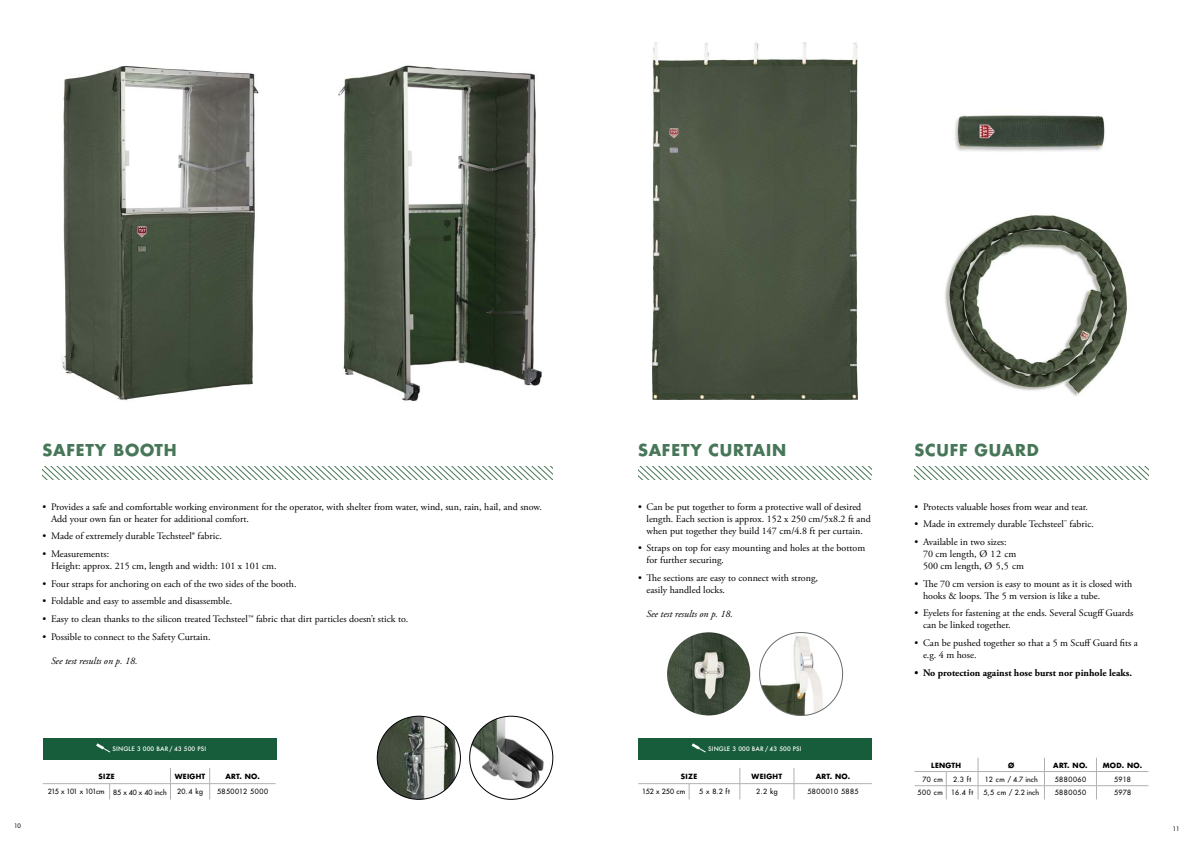
<style>
.page{position:relative;width:1191px;height:842px;background:#fff}
.page>*{position:absolute;margin:0;border:0;box-sizing:border-box;transform-origin:0 0}
.t1{font:700 16px "Futura LT Pro";letter-spacing:.05em;color:#477758}
.t2{font:10px/12px "Adobe Garamond Pro";color:#000}
.t3{font:700 10px "Adobe Garamond Pro";color:#000}
.t4{font:italic 10px "Adobe Garamond Pro";color:#000}
.t5{font:500 7px "Futura LT Pro";letter-spacing:.055em;color:#000}
.t6{font:700 7px "Futura LT Pro";letter-spacing:.04em;color:#000}
.t7{font:500 7px "Futura LT Pro";letter-spacing:-.03em;color:#000}
.t8{font:500 6px "Futura";letter-spacing:.025em;color:#fff}
.t9{font:500 6px "Futura LT Pro";color:#000}
</style>
<div class="page">
<svg style="left:914px;top:467px;width:234px;height:13px"></svg>
<hr style="left:914px;top:771px;width:32px;height:1px;background:#afb1b3">
<hr style="left:946px;top:771px;width:32px;height:1px;background:#afb1b3">
<hr style="left:978px;top:771px;width:66px;height:1px;background:#afb1b3">
<hr style="left:1044px;top:771px;width:52px;height:1px;background:#afb1b3">
<hr style="left:1096px;top:771px;width:52px;height:1px;background:#afb1b3">
<hr style="left:914px;top:785px;width:32px;height:1px;background:#afb1b3">
<hr style="left:946px;top:785px;width:32px;height:1px;background:#afb1b3">
<svg style="left:946px;top:772px;width:1px;height:27px"></svg>
<hr style="left:978px;top:785px;width:66px;height:1px;background:#afb1b3">
<svg style="left:977px;top:758px;width:1px;height:41px"></svg>
<hr style="left:1044px;top:785px;width:52px;height:1px;background:#afb1b3">
<svg style="left:1044px;top:758px;width:1px;height:41px"></svg>
<hr style="left:1096px;top:785px;width:52px;height:1px;background:#afb1b3">
<svg style="left:1096px;top:758px;width:1px;height:41px"></svg>
<img style="left:945px;top:215px;width:182px;height:181px">
<svg style="left:638px;top:467px;width:234px;height:13px"></svg>
<svg style="left:43px;top:467px;width:510px;height:13px"></svg>
<div style="left:638px;top:738px;width:234px;height:21px;background:#175d3b"></div>
<svg style="left:691px;top:743px;width:15px;height:10px"></svg>
<div style="left:43px;top:738px;width:233px;height:21px;background:#175d3b"></div>
<svg style="left:96px;top:743px;width:15px;height:10px"></svg>
<hr style="left:638px;top:783px;width:51px;height:1px;background:#afb1b3">
<hr style="left:689px;top:783px;width:51px;height:1px;background:#afb1b3">
<svg style="left:689px;top:784px;width:1px;height:15px"></svg>
<hr style="left:740px;top:783px;width:54px;height:1px;background:#afb1b3">
<svg style="left:739px;top:768px;width:1px;height:31px"></svg>
<hr style="left:794px;top:783px;width:78px;height:1px;background:#afb1b3">
<svg style="left:793px;top:768px;width:1px;height:31px"></svg>
<hr style="left:43px;top:783px;width:67px;height:1px;background:#afb1b3">
<hr style="left:110px;top:783px;width:60px;height:1px;background:#afb1b3">
<svg style="left:109px;top:784px;width:1px;height:15px"></svg>
<hr style="left:170px;top:783px;width:40px;height:1px;background:#afb1b3">
<svg style="left:170px;top:768px;width:1px;height:31px"></svg>
<hr style="left:210px;top:783px;width:66px;height:1px;background:#afb1b3">
<svg style="left:209px;top:768px;width:1px;height:31px"></svg>
<img style="left:667px;top:632px;width:83px;height:83px;border-radius:42px">
<img style="left:377px;top:716px;width:83px;height:83px;border-radius:42px">
<div style="left:377px;top:716px;width:83px;height:83px;border:1px solid #000;border-radius:50%"></div>
<img style="left:469px;top:716px;width:84px;height:83px;border-radius:41px">
<img style="left:759px;top:632px;width:83px;height:83px;border-radius:41px">
<img style="left:652px;top:43px;width:205px;height:357px">
<img style="left:955px;top:115px;width:150px;height:37px">
<img style="left:62px;top:66px;width:197px;height:335px">
<img style="left:338px;top:65px;width:204px;height:336px">
<h1 class="t1" style="left:43px;top:437px;width:136px">SAFETY BOOTH</h1>
<h1 class="t1" style="left:638px;top:437px;width:150px">SAFETY CURTAIN</h1>
<p class="t2" style="left:51px;top:501px;width:492px;text-indent:-8px">• Provides a safe and comfortable working environment for the operator, with shelter from water, wind, sun, rain, hail, and snow.<br>Add your own fan or heater for additional comfort.</p>
<p class="t2" style="left:43px;top:530px;width:181px">• Made of extremely durable Techsteel® fabric.</p>
<p class="t2" style="left:51px;top:548px;width:227px;text-indent:-8px">• Measurements:<br>Height: approx. 215 cm, length and width: 101 x 101 cm.</p>
<p class="t2" style="left:43px;top:578px;width:255px">• Four straps for anchoring on each of the two sides of the booth.</p>
<p class="t2" style="left:43px;top:595px;width:191px">• Foldable and easy to assemble and disassemble.</p>
<p class="t2" style="left:43px;top:613px;width:367px">• Easy to clean thanks to the silicon treated Techsteel™ fabric that dirt particles doesn’t stick to.</p>
<p class="t2" style="left:43px;top:631px;width:170px">• Possible to connect to the Safety Curtain.</p>
<p class="t4" style="left:51px;top:654px;width:88px">See test results on p. 18.</p>
<p class="t2" style="left:646px;top:501px;width:226px;text-indent:-8px">• Can be put together to form a protective wall of desired length. Each section is approx. 152 x 250 cm/5x8.2 ft and when put together they build 147 cm/4.8 ft per curtain.</p>
<p class="t2" style="left:646px;top:542px;width:220px;text-indent:-8px">• Straps on top for easy mounting and holes at the bottom for further securing.</p>
<p class="t2" style="left:646px;top:572px;width:173px;text-indent:-8px">• The sections are easy to connect with strong, easily handled locks.</p>
<p class="t4" style="left:646px;top:608px;width:88px">See test results on p. 18.</p>
<p class="t9" style="left:14px;top:821px;width:8px">10</p>
<p class="t8" style="left:113px;top:744px;width:95px">SINGLE 3 000 BAR / 43 500 PSI</p>
<p class="t6" style="left:98px;top:770px;width:18px">SIZE</p>
<p class="t6" style="left:175px;top:770px;width:32px">WEIGHT</p>
<p class="t6" style="left:225px;top:770px;width:36px">ART. NO.</p>
<p class="t7" style="left:48px;top:787px;width:120px">215 x 101 x 101cm 85 x 40 x 40 inch</p>
<p class="t5" style="left:177px;top:787px;width:27px">20.4 kg</p>
<p class="t5" style="left:217px;top:787px;width:53px">5850012 5000</p>
<p class="t8" style="left:708px;top:744px;width:95px">SINGLE 3 000 BAR / 43 500 PSI</p>
<p class="t6" style="left:681px;top:770px;width:18px">SIZE</p>
<p class="t6" style="left:751px;top:770px;width:32px">WEIGHT</p>
<p class="t6" style="left:815px;top:770px;width:36px">ART. NO.</p>
<p class="t5" style="left:642px;top:787px;width:44px">152 x 250 cm</p>
<p class="t5" style="left:699px;top:787px;width:32px">5 x 8.2 ft</p>
<p class="t5" style="left:756px;top:787px;width:23px">2.2 kg</p>
<p class="t5" style="left:807px;top:787px;width:53px">5800010 5885</p>
<h1 class="t1" style="left:914px;top:437px;width:126px">SCUFF GUARD</h1>
<p class="t2" style="left:914px;top:501px;width:175px">• Protects valuable hoses from wear and tear.</p>
<p class="t2" style="left:914px;top:518px;width:181px">• Made in extremely durable Techsteel<sup>™</sup> fabric.</p>
<p class="t2" style="left:923px;top:536px;width:103px;text-indent:-8px">• Available in two sizes:<br>70 cm length, Ø 12 cm<br>500 cm length, Ø 5,5 cm</p>
<p class="t2" style="left:923px;top:578px;width:211px;text-indent:-8px">• The 70 cm version is easy to mount as it is closed with hooks &amp; loops. The 5 m version is like a tube.</p>
<p class="t2" style="left:923px;top:607px;width:212px;text-indent:-8px">• Eyelets for fastening at the ends. Several Scugff Guards can be linked together.</p>
<p class="t2" style="left:923px;top:637px;width:216px;text-indent:-8px">• Can be pushed together so that a 5 m Scuff Guard fits a e.g. 4 m hose.</p>
<p class="t3" style="left:914px;top:667px;width:219px">• No protection against hose burst nor pinhole leaks.</p>
<p class="t6" style="left:931px;top:759px;width:31px">LENGTH</p>
<p class="t6" style="left:1008px;top:759px;width:8px">Ø</p>
<p class="t6" style="left:1053px;top:759px;width:36px">ART. NO.</p>
<p class="t6" style="left:1102px;top:759px;width:41px">MOD. NO.</p>
<p class="t5" style="left:922px;top:774px;width:22px">70 cm</p>
<p class="t5" style="left:953px;top:774px;width:20px">2.3 ft</p>
<p class="t5" style="left:985px;top:774px;width:54px">12 cm / 4.7 inch</p>
<p class="t5" style="left:1054px;top:774px;width:33px">5880060</p>
<p class="t5" style="left:1114px;top:774px;width:18px">5918</p>
<p class="t5" style="left:917px;top:788px;width:57px">500 cm 16.4 ft</p>
<p class="t5" style="left:983px;top:788px;width:57px">5,5 cm / 2.2 inch</p>
<p class="t5" style="left:1054px;top:788px;width:33px">5880050</p>
<p class="t5" style="left:1114px;top:788px;width:19px">5978</p>
<p class="t9" style="left:1172px;top:824px;width:8px">11</p>
</div>
